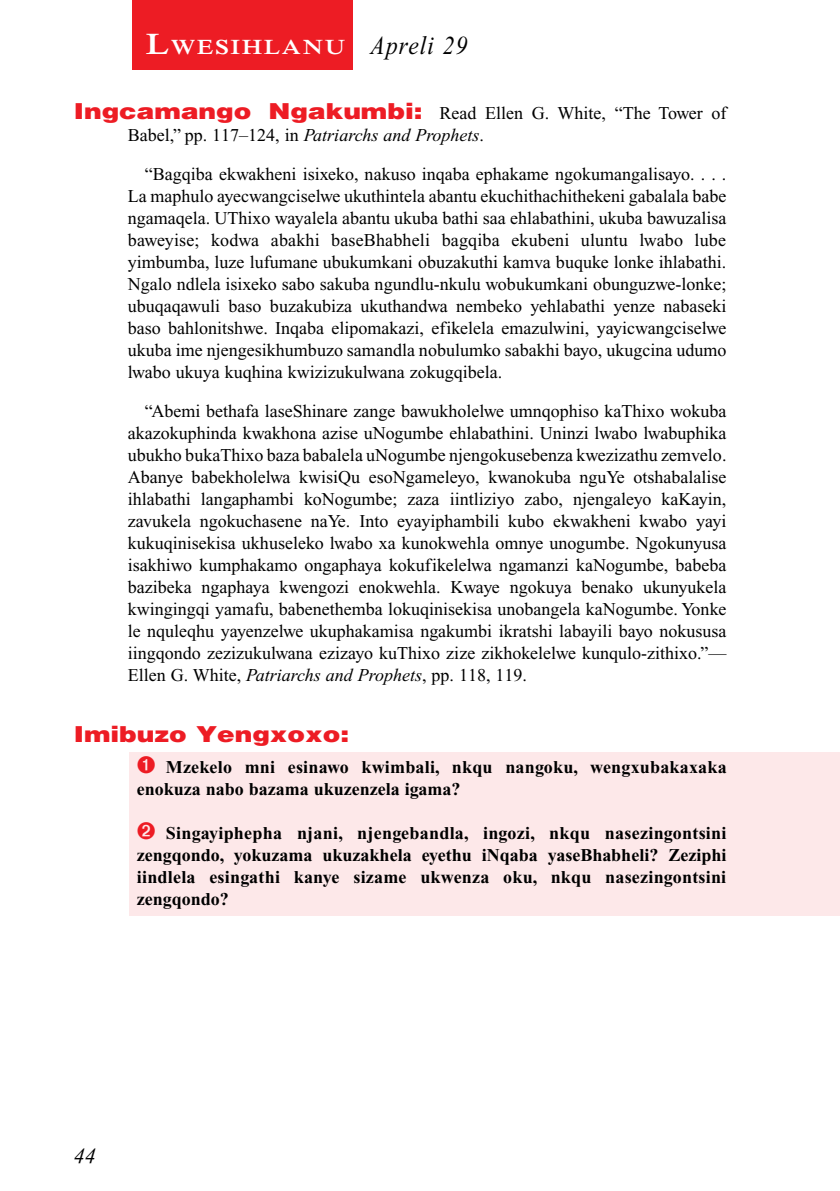
<style>
.page{position:relative;width:840px;height:1191px;background:#fff}
.page>*{position:absolute;margin:0;border:0;box-sizing:border-box;transform-origin:0 0}
.t1{font:italic 26px "Times New Roman PS Std";letter-spacing:.05em;color:#000;scale:.9 1}
.t2{font:900 22px "Helvetica LT Std";color:#ed1c24;scale:1.2 1}
.t3{font:italic 22px "Times New Roman PS Std";color:#000}
.t4{font:600 21px "Times NRMT Std";letter-spacing:.07em;color:#fff;scale:1.1 1}
.t5{font:18px/22px "Times New Roman PS Std";color:#000;text-align:justify}
.t6{font:700 18px/22px "Times New Roman PS Std";letter-spacing:.01em;color:#000}
.s1{font-size:30px}
.s2{font-family:"Helvetica LT Std";font-weight:900;font-size:22px;color:#ed1c24}
.s3{font-style:italic}
.s4{color:#ed1c24}
</style>
<div class="page">
<div style="left:133px;top:0;width:220px;height:69px;background:#ed1c24"></div>
<div style="left:130px;top:752px;width:709px;height:163px;background:#fde8e9"></div>
<p class="t4" style="left:146px;top:35px;width:183px"><span class="s1">L</span>WESIHLANU</p>
<h1 class="t1" style="left:370px;top:32px;width:109px">Apreli 29</h1>
<p class="t5" style="left:128px;top:102px;width:600px;text-indent:-54px"><span class="s2">Ingcamango Ngakumbi:</span> Read Ellen G. White, “The Tower of<br>Babel,” pp. 117–124, in <span class="s3">Patriarchs and Prophets</span>.</p>
<p class="t5" style="left:128px;top:163px;width:599px;text-indent:17px">“Bagqiba ekwakheni isixeko, nakuso inqaba ephakame ngokumangalisayo. . . .<br>La maphulo ayecwangciselwe ukuthintela abantu ekuchithachithekeni gabalala babe ngamaqela. UThixo wayalela abantu ukuba bathi saa ehlabathini, ukuba bawuzalisa baweyise; kodwa abakhi baseBhabheli bagqiba ekubeni uluntu lwabo lube yimbumba, luze lufumane ubukumkani obuzakuthi kamva buquke lonke ihlabathi.<br>Ngalo ndlela isixeko sabo sakuba ngundlu-nkulu wobukumkani obunguzwe-lonke; ubuqaqawuli baso buzakubiza ukuthandwa nembeko yehlabathi yenze nabaseki baso bahlonitshwe. Inqaba elipomakazi, efikelela emazulwini, yayicwangciselwe ukuba ime njengesikhumbuzo samandla nobulumko sabakhi bayo, ukugcina udumo lwabo ukuya kuqhina kwizizukulwana zokugqibela.</p>
<p class="t5" style="left:128px;top:400px;width:600px;text-indent:17px">“Abemi bethafa laseShinare zange bawukholelwe umnqophiso kaThixo wokuba akazokuphinda kwakhona azise uNogumbe ehlabathini. Uninzi lwabo lwabuphika ubukho bukaThixo baza babalela uNogumbe njengokusebenza kwezizathu zemvelo.<br>Abanye babekholelwa kwisiQu esoNgameleyo, kwanokuba nguYe otshabalalise ihlabathi langaphambi koNogumbe; zaza iintliziyo zabo, njengaleyo kaKayin, zavukela ngokuchasene naYe. Into eyayiphambili kubo ekwakheni kwabo yayi kukuqinisekisa ukhuseleko lwabo xa kunokwehla omnye unogumbe. Ngokunyusa isakhiwo kumphakamo ongaphaya kokufikelelwa ngamanzi kaNogumbe, babeba bazibeka ngaphaya kwengozi enokwehla. Kwaye ngokuya benako ukunyukela kwingingqi yamafu, babenethemba lokuqinisekisa unobangela kaNogumbe. Yonke le nquleqhu yayenzelwe ukuphakamisa ngakumbi ikratshi labayili bayo nokususa iingqondo zezizukulwana ezizayo kuThixo zize zikhokelelwe kunqulo-zithixo.”— Ellen G. White, <span class="s3">Patriarchs and Prophets</span>, pp. 118, 119.</p>
<p class="t2" style="left:74px;top:720px;width:231px">Imibuzo Yengxoxo:</p>
<p class="t6" style="left:137px;top:756px;width:591px"><span class="s4">➊</span> Mzekelo mni esinawo kwimbali, nkqu nangoku, wengxubakaxaka enokuza nabo bazama ukuzenzela igama?</p>
<p class="t6" style="left:137px;top:822px;width:591px;text-align:justify"><span class="s4">➋</span> Singayiphepha njani, njengebandla, ingozi, nkqu nasezingontsini zengqondo, yokuzama ukuzakhela eyethu iNqaba yaseBhabheli? Zeziphi iindlela esingathi kanye sizame ukwenza oku, nkqu nasezingontsini zengqondo?</p>
<p class="t3" style="left:74px;top:1144px;width:23px">44</p>
</div>
